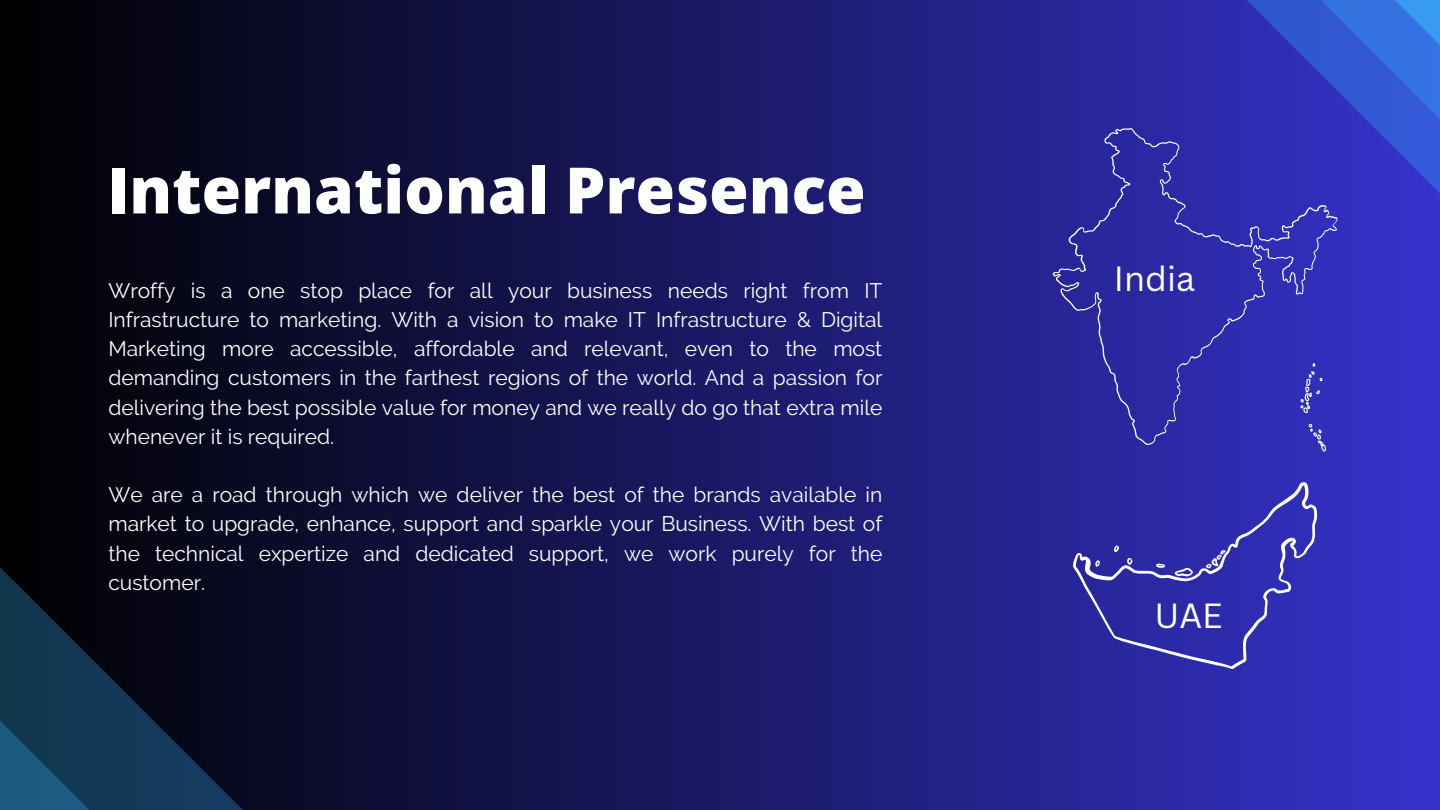
<style>
.page{position:relative;width:1440px;height:810px;background:#fff}
.page>*{position:absolute;margin:0;border:0;box-sizing:border-box;transform-origin:0 0}
.t1{font:800 64px "Open Sans";color:#fff}
.t2{font:34px "Canva Sans";color:#fff}
.t3{font:21px/29.2px "Raleway";color:#fff;text-align:justify}
</style>
<div class="page">
<div style="left:0;top:0;width:1440px;height:810px;background:linear-gradient(to right,#000,#3533cc)"></div>
<svg style="left:0;top:482px;width:376px;height:328px;background:#080921"></svg>
<svg style="left:0;top:634px;width:222px;height:176px;background:#0f2c46"></svg>
<svg style="left:1232px;top:0;width:208px;height:208px;background:#324aca"></svg>
<svg style="left:1073px;top:482px;width:244px;height:187px;background:#3836ae"></svg>
<svg style="left:1309px;top:445px;width:17px;height:7px"></svg>
<svg style="left:1053px;top:128px;width:285px;height:317px;background:#302eaa"></svg>
<p class="t1" style="left:107px;top:145px;width:760px">International Presence</p>
<h1 class="t3" style="left:108px;top:276px;width:775px">Wroffy is a one stop place for all your business needs right from IT Infrastructure to marketing. With a vision to make IT Infrastructure &amp; Digital Marketing more accessible, affordable and relevant, even to the most demanding customers in the farthest regions of the world. And a passion for delivering the best possible value for money and we really do go that extra mile whenever it is required.</h1>
<p class="t3" style="left:108px;top:480px;width:775px">We are a road through which we deliver the best of the brands available in market to upgrade, enhance, support and sparkle your Business. With best of the technical expertize and dedicated support, we work purely for the customer.</p>
<p class="t2" style="left:1114px;top:254px;width:83px">India</p>
<p class="t2" style="left:1155px;top:592px;width:70px">UAE</p>
</div>
